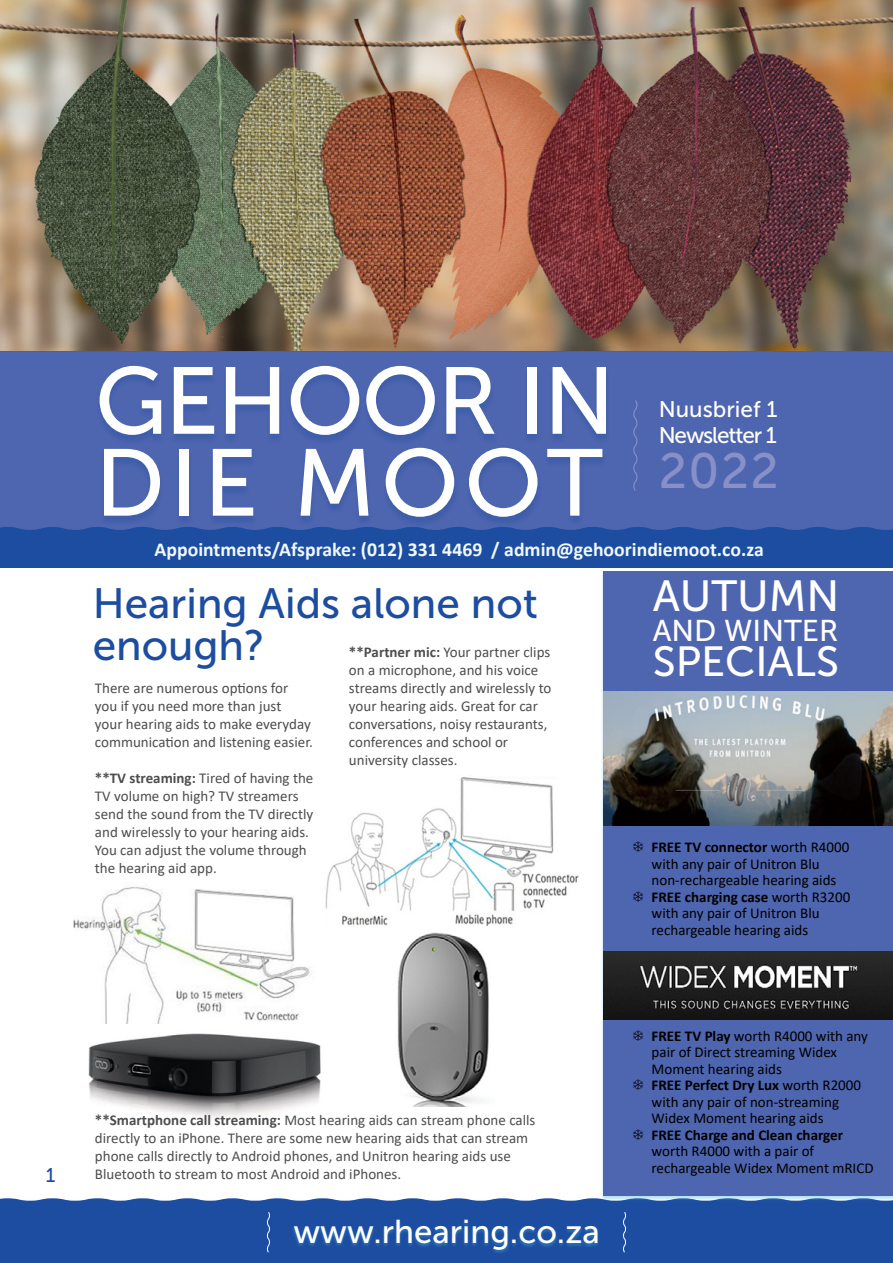
<style>
.page{position:relative;width:893px;height:1263px;background:#fff}
.page>*{position:absolute;margin:0;border:0;box-sizing:border-box;transform-origin:0 0}
.t1{font:94.5px/81.9px "Museo Sans 500";letter-spacing:-.02em;color:#fff}
.t2{font:49.35px "Museo Sans 500";color:#8890c7}
.t3{font:43.5px "Museo Sans 500";color:#fff}
.t4{font:42.3px/42.3px "Museo Sans 500";color:#1c4da1}
.t5{font:42px "Museo Sans 500";color:#fff}
.t6{font:33px "Museo Sans 500";color:#fff}
.t7{font:30px "Museo Sans 500";color:#fff}
.t8{font:22.65px/25.3px "Museo Sans 500";letter-spacing:-.05em;color:#fff}
.t9{font:700 19.8px "Calibri";color:#eff9fe}
.t10{font:19.8px "Museo Sans 500";color:#1c4da1}
.t11{font:15px/18px "Calibri";color:#4d4d4f}
.t12{font:15px/16.5px "Calibri";color:#000}
.t13{font:700 15px "Calibri";color:#000}
.s1{font-weight:700}
</style>
<div class="page">
<img style="left:0;top:0;width:893px;height:351px">
<svg style="left:0;top:1198px;width:893px;height:65px;background:#4b73b5"></svg>
<div style="left:42px;top:1202px;width:851px;height:61px;background:#1c4da1"></div>
<div style="left:0;top:351px;width:893px;height:217px;background:#1c4da1"></div>
<div style="left:0;top:351px;width:893px;height:179px;background:#4e65af"></div>
<img style="left:73px;top:886px;width:238px;height:138px">
<img style="left:88px;top:1033px;width:233px;height:85px">
<div style="left:603px;top:572px;width:290px;height:624px;background:#4e65af"></div>
<div style="left:96px;top:368px;width:514px;height:159px;background:#1c4da1;opacity:.3"></div>
<div style="left:291px;top:1220px;width:308px;height:34px;background:#46b3da;opacity:.4"></div>
<img style="left:325px;top:777px;width:254px;height:149px">
<img style="left:397px;top:932px;width:92px;height:174px">
<img style="left:603px;top:691px;width:290px;height:135px">
<img style="left:603px;top:951px;width:290px;height:68px">
<svg style="left:632px;top:399px;width:7px;height:93px"></svg>
<svg style="left:266px;top:1211px;width:5px;height:42px"></svg>
<svg style="left:622px;top:1211px;width:5px;height:42px"></svg>
<h3 class="t10" style="left:46px;top:1164px;width:11px">1</h3>
<h1 class="t1" style="left:95px;top:361px;width:522px">GEHOOR IN<br>DIE MOOT</h1>
<h3 class="t8" style="left:659px;top:397px;width:120px">Nuusbrief 1<br>Newsletter 1</h3>
<h2 class="t2" style="left:659px;top:444px;width:122px">2022</h2>
<h3 class="t9" style="left:155px;top:535px;width:611px">Appointments/Afsprake: (012) 331 4469 / admin@gehoorindiemoot.co.za</h3>
<h3 class="t4" style="left:93px;top:582px;width:447px">Hearing Aids alone not enough?</h3>
<p class="t11" style="left:95px;top:679px;width:219px">There are numerous options for you if you need more than just<br>your hearing aids to make everyday communication and listening easier.</p>
<p class="t11" style="left:95px;top:769px;width:220px"><span class="s1">**TV streaming:</span> Tired of having the<br>TV volume on high? TV streamers send the sound from the TV directly and wirelessly to your hearing aids.<br>You can adjust the volume through the hearing aid app.</p>
<h3 class="t3" style="left:653px;top:572px;width:188px">AUTUMN</h3>
<h3 class="t7" style="left:653px;top:614px;width:187px">AND WINTER</h3>
<h3 class="t5" style="left:653px;top:638px;width:188px">SPECIALS</h3>
<p class="t11" style="left:349px;top:643px;width:204px"><span class="s1">**Partner mic:</span> Your partner clips on a microphone, and his voice streams directly and wirelessly to your hearing aids. Great for car conversations, noisy restaurants, conferences and school or university classes.</p>
<p class="t12" style="left:652px;top:839px;width:200px"><span class="s1">FREE TV connector</span> worth R4000 with any pair of Unitron Blu non-rechargeable hearing aids<br><span class="s1">FREE charging case</span> worth R3200 with any pair of Unitron Blu rechargeable hearing aids</p>
<p class="t11" style="left:95px;top:1111px;width:442px"><span class="s1">**Smartphone call streaming:</span> Most hearing aids can stream phone calls directly to an iPhone. There are some new hearing aids that can stream phone calls directly to Android phones, and Unitron hearing aids use Bluetooth to stream to most Android and iPhones.</p>
<h3 class="t6" style="left:293px;top:1213px;width:308px">www.rhearing.co.za</h3>
<p class="t12" style="left:652px;top:1027px;width:218px"><span class="s1">FREE TV Play</span> worth R4000 with any pair of Direct streaming Widex<br>Moment hearing aids<br><span class="s1">FREE Perfect Dry Lux</span> worth R2000 with any pair of non-streaming<br>Widex Moment hearing aids</p>
<p class="t13" style="left:652px;top:1124px;width:193px">FREE Charge and Clean charger</p>
<p class="t12" style="left:652px;top:1142px;width:223px">worth R4000 with a pair of rechargeable Widex Moment mRICD</p>
</div>
